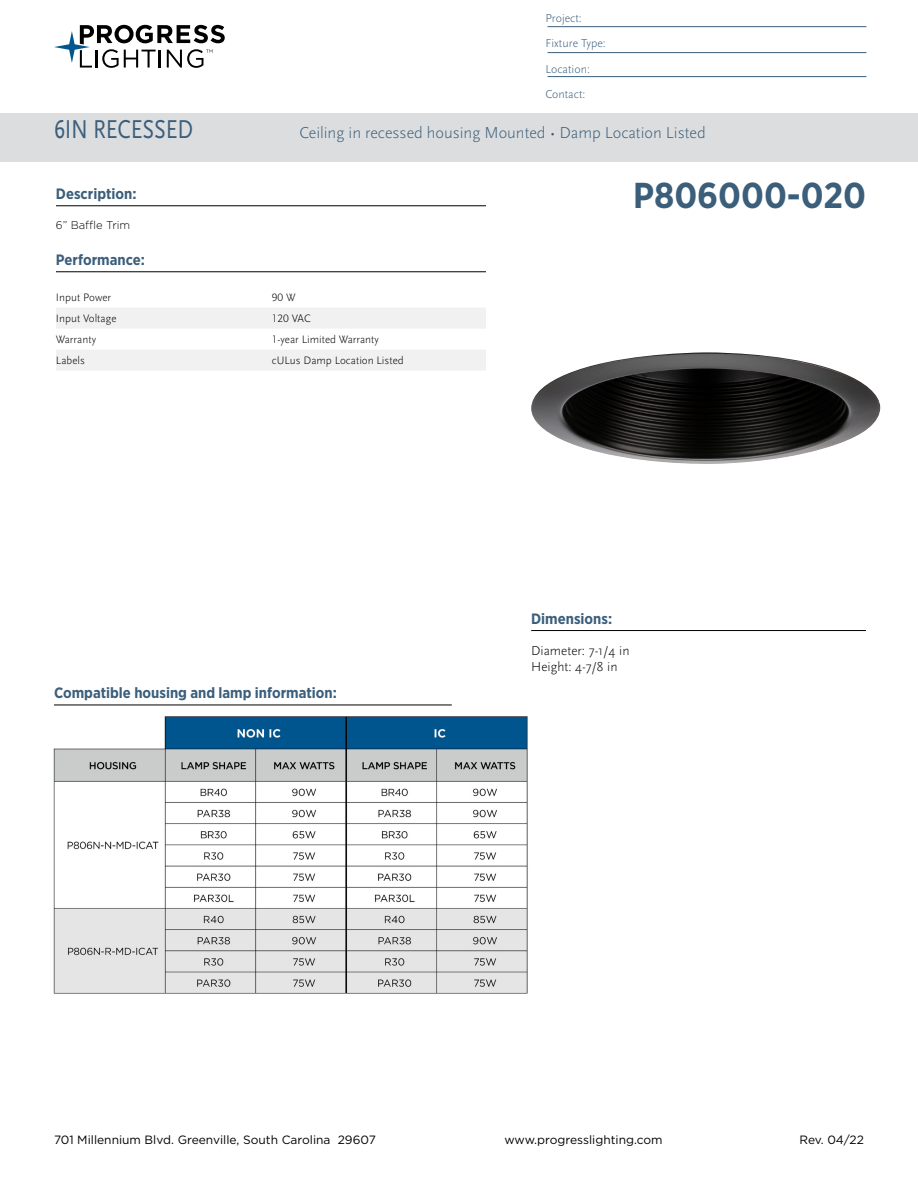
<style>
.page{position:relative;width:918px;height:1188px;background:#fff}
.page>*{position:absolute;margin:0;border:0;box-sizing:border-box;transform-origin:0 0}
.t1{font:700 36px "Gotham Narrow";color:#3b5e7b}
.t2{font:27px "Scala Sans Pro";letter-spacing:-.01em;color:#3b5e7b;scale:.82 1}
.t3{font:300 16.5px "Scala Sans Pro";color:#3b5e7b}
.t4{font:700 15px "Gotham Narrow";color:#3b5e7b}
.t5{font:300 13.5px/16.2px "Scala Sans Pro";color:#000}
.t6{font:12px "Gotham";color:#000}
.t7{font:300 12px/25.5px "Scala Sans Pro";color:#3b5e7b}
.t8{font:300 11.25px "Scala Sans Pro";color:#000}
.t9{font:300 11.25px "Gotham";color:#000}
</style>
<div class="page">
<svg style="left:54px;top:25px;width:171px;height:43px"></svg>
<img style="left:531px;top:352px;width:349px;height:112px">
<hr style="left:56px;top:206px;width:430px;height:1px;background:#000">
<hr style="left:56px;top:272px;width:430px;height:1px;background:#000">
<div style="left:56px;top:308px;width:430px;height:21px;background:#f1f1f2"></div>
<div style="left:56px;top:350px;width:430px;height:21px;background:#f1f1f2"></div>
<hr style="left:531px;top:630px;width:335px;height:1px;background:#000">
<div style="left:0;top:113px;width:918px;height:49px;background:#dcddde"></div>
<hr style="left:548px;top:26px;width:318px;height:1px;background:#3b5e7b">
<hr style="left:548px;top:52px;width:318px;height:1px;background:#3b5e7b">
<hr style="left:548px;top:76px;width:318px;height:1px;background:#3b5e7b">
<img style="left:53px;top:716px;width:475px;height:278px">
<hr style="left:54px;top:705px;width:398px;height:1px;background:#000">
<p class="t7" style="left:545px;top:5px;width:62px">Project:<br>Fixture Type:<br>Location:<br>Contact:</p>
<h2 class="t2" style="left:54px;top:113px;width:171px">6IN RECESSED</h2>
<h3 class="t3" style="left:299px;top:123px;width:408px">Ceiling in recessed housing Mounted • Damp Location Listed</h3>
<h3 class="t4" style="left:56px;top:184px;width:82px">Description:</h3>
<p class="t9" style="left:56px;top:218px;width:76px">6” Baffle Trim</p>
<h3 class="t4" style="left:56px;top:250px;width:90px">Performance:</h3>
<p class="t8" style="left:56px;top:291px;width:57px">Input Power</p>
<p class="t8" style="left:272px;top:291px;width:25px">90 W</p>
<p class="t8" style="left:56px;top:312px;width:62px">Input Voltage</p>
<p class="t8" style="left:272px;top:312px;width:40px">120 VAC</p>
<p class="t8" style="left:56px;top:333px;width:42px">Warranty</p>
<p class="t8" style="left:272px;top:333px;width:109px">1-year Limited Warranty</p>
<p class="t8" style="left:56px;top:354px;width:30px">Labels</p>
<p class="t8" style="left:272px;top:354px;width:133px">cULus Damp Location Listed</p>
<h3 class="t4" style="left:54px;top:683px;width:284px">Compatible housing and lamp information:</h3>
<h1 class="t1" style="left:633px;top:173px;width:234px">P806000-020</h1>
<h3 class="t4" style="left:531px;top:609px;width:83px">Dimensions:</h3>
<p class="t5" style="left:531px;top:642px;width:100px">Diameter: 7-1/4 in<br>Height: 4-7/8 in</p>
<p class="t6" style="left:54px;top:1132px;width:323px">701 Millennium Blvd. Greenville, South Carolina 29607</p>
<p class="t6" style="left:504px;top:1132px;width:160px">www.progresslighting.com</p>
<p class="t6" style="left:799px;top:1132px;width:66px">Rev. 04/22</p>
</div>
